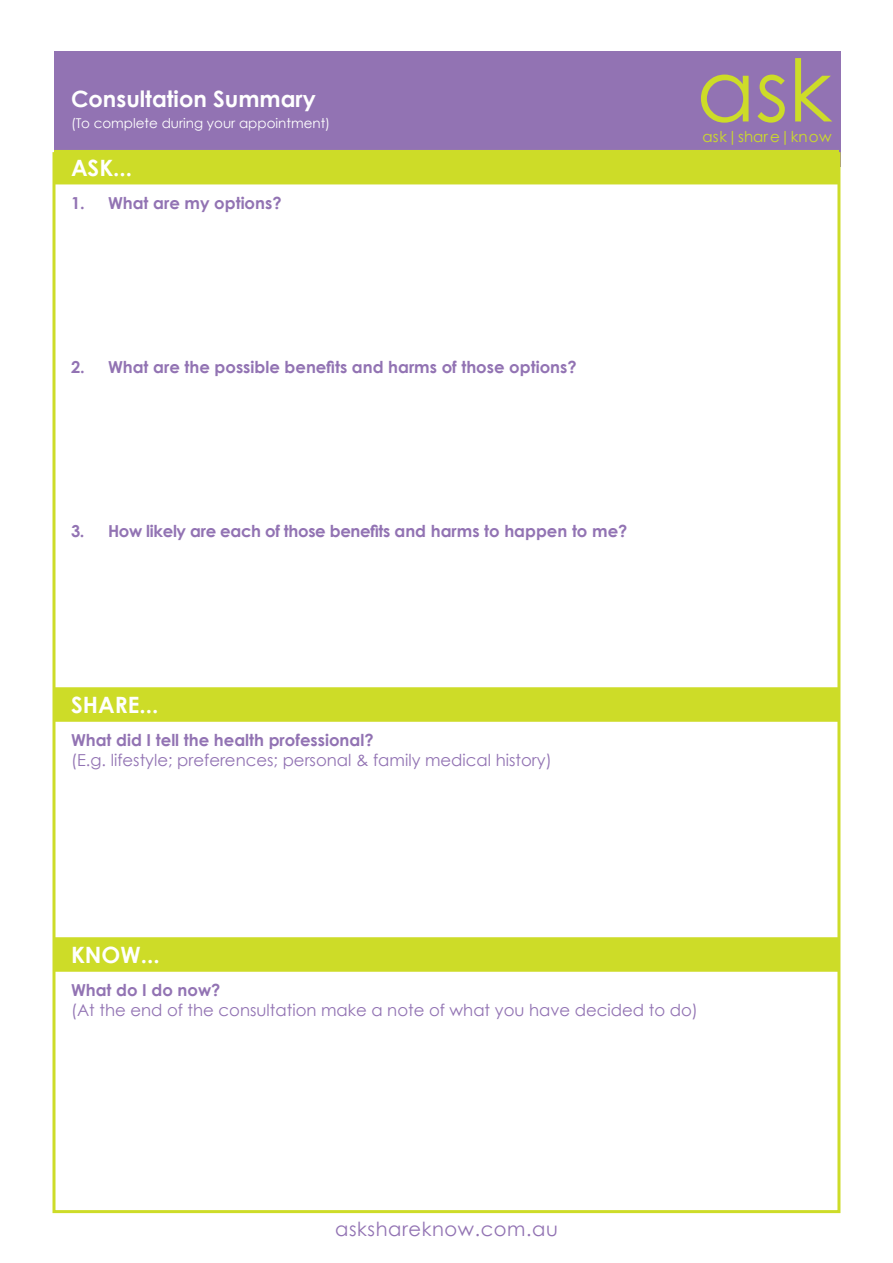
<style>
.page{position:relative;width:893px;height:1263px;background:#fff}
.page>*{position:absolute;margin:0;border:0;box-sizing:border-box;transform-origin:0 0}
.t1{font:86.1px "Century Gothic";color:#cddc28}
.t2{font:700 22.5px "Century Gothic";color:#fff}
.t3{font:19.5px "Century Gothic";letter-spacing:.03em;color:#9273b3}
.t4{font:16.5px/19.8px "Century Gothic";color:#9273b3}
.t5{font:700 16.5px "Century Gothic";color:#9273b3}
.t6{font:700 16.5px "Century Gothic";letter-spacing:-.02em;color:#9273b3}
.t7{font:15px "Century Gothic";color:#cddc28}
.t8{font:13.5px "Century Gothic";color:#fff}
.s1{font-weight:700}
</style>
<div class="page">
<div style="left:54px;top:51px;width:786px;height:116px;background:#9273b3"></div>
<div style="left:52px;top:152px;width:788px;height:1061px;background:#fff;border:3px solid #cddc28"></div>
<div style="left:54px;top:150px;width:785px;height:34px;background:#cddc28"></div>
<div style="left:54px;top:687px;width:785px;height:35px;background:#cddc28"></div>
<div style="left:54px;top:937px;width:785px;height:35px;background:#cddc28"></div>
<p class="t2" style="left:71px;top:85px;width:246px">Consultation Summary</p>
<p class="t8" style="left:71px;top:115px;width:261px">(To complete during your appointment)</p>
<p class="t2" style="left:71px;top:154px;width:63px">ASK...</p>
<p class="t5" style="left:71px;top:192px;width:212px">1. What are my options?</p>
<p class="t5" style="left:71px;top:356px;width:507px">2. What are the possible benefits and harms of those options?</p>
<p class="t6" style="left:71px;top:521px;width:558px">3. How likely are each of those benefits and harms to happen to me?</p>
<p class="t2" style="left:71px;top:691px;width:89px">SHARE...</p>
<p class="t4" style="left:71px;top:730px;width:482px"><span class="s1">What did I tell the health professional?<br></span>(E.g. lifestyle; preferences; personal &amp; family medical history)</p>
<h1 class="t1" style="left:696px;top:38px;width:137px">ask</h1>
<p class="t7" style="left:702px;top:128px;width:131px">ask|share|know</p>
<p class="t2" style="left:71px;top:941px;width:90px">KNOW...</p>
<p class="t4" style="left:71px;top:980px;width:628px"><span class="s1">What do I do now?<br></span>(At the end of the consultation make a note of what you have decided to do)</p>
<p class="t3" style="left:335px;top:1217px;width:224px">askshareknow.com.au</p>
</div>
